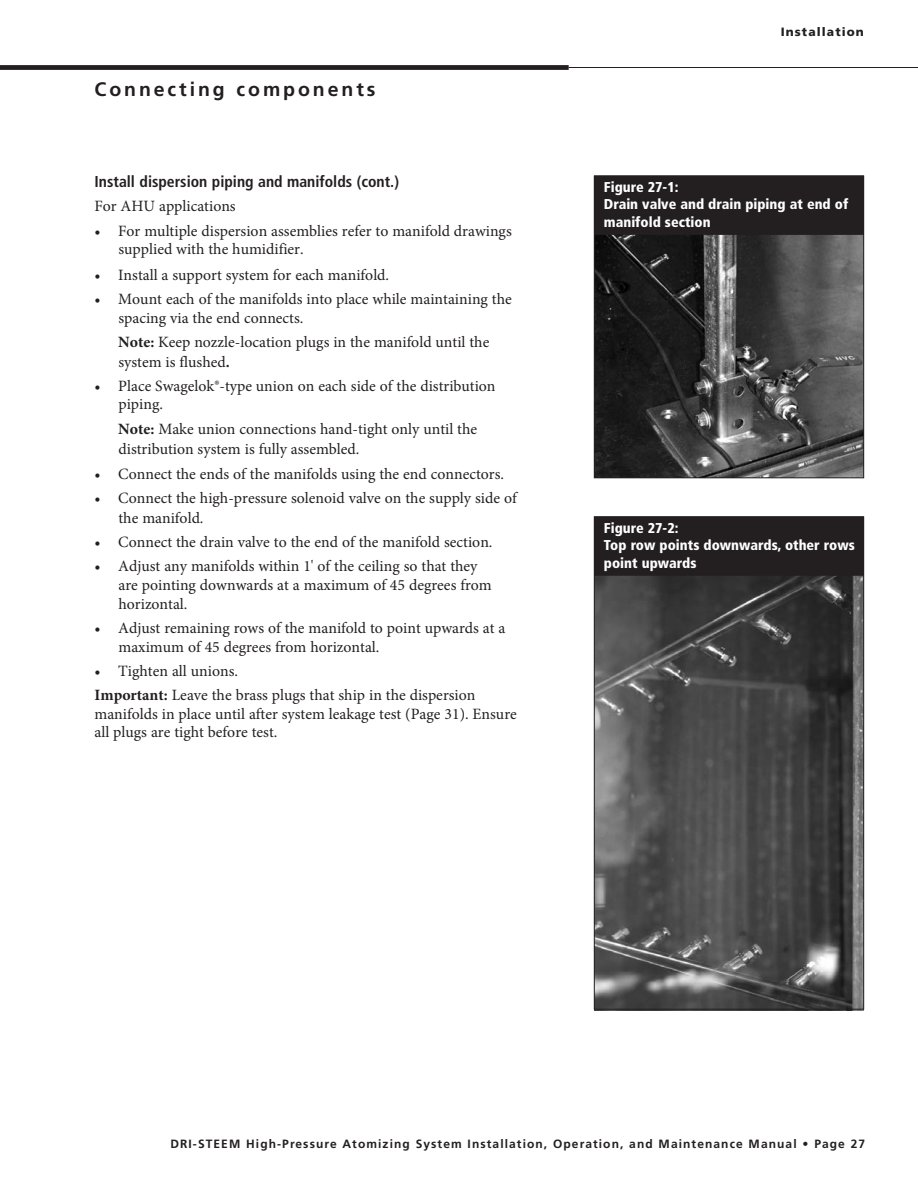
<style>
.page{position:relative;width:918px;height:1188px;background:#fff}
.page>*{position:absolute;margin:0;border:0;box-sizing:border-box;transform-origin:0 0}
.t1{font:700 19.5px "Frutiger LT Std";letter-spacing:.15em;color:#231f20}
.t2{font:15.75px/18.8px "Minion Pro";color:#231f20}
.t3{font:700 condensed 15.75px "Frutiger LT Std";color:#231f20}
.t4{font:900 condensed 14.25px/17.2px "Frutiger LT Std";color:#fff}
.t5{font:700 12px "Frutiger LT Std";letter-spacing:.09em;color:#231f20}
.t6{font:900 12px "Frutiger LT Std";letter-spacing:.09em;color:#231f20}
.s1{font-weight:700}
</style>
<div class="page">
<hr style="left:569px;top:67px;width:349px;height:1px;background:#231f20">
<div style="left:0;top:65px;width:569px;height:5px;background:#231f20"></div>
<img style="left:596px;top:235px;width:266px;height:241px">
<img style="left:596px;top:576px;width:266px;height:432px">
<div style="left:595px;top:176px;width:268px;height:58px;background:#231f20"></div>
<div style="left:594px;top:176px;width:270px;height:59px;border:2px solid #231f20"></div>
<div style="left:594px;top:176px;width:270px;height:302px;border:1px solid #231f20"></div>
<div style="left:595px;top:517px;width:268px;height:58px;background:#231f20"></div>
<div style="left:594px;top:516px;width:270px;height:60px;border:2px solid #231f20"></div>
<div style="left:594px;top:517px;width:270px;height:493px;border:1px solid #231f20"></div>
<p class="t1" style="left:94px;top:80px;width:283px">Connecting components</p>
<p class="t3" style="left:94px;top:175px;width:306px">Install dispersion piping and manifolds (cont.)</p>
<p class="t2" style="left:94px;top:198px;width:143px">For AHU applications</p>
<p class="t2" style="left:118px;top:223px;width:395px;text-indent:-24px">• For multiple dispersion assemblies refer to manifold drawings supplied with the humidifier.</p>
<p class="t2" style="left:94px;top:267px;width:296px">• Install a support system for each manifold.</p>
<p class="t2" style="left:118px;top:291px;width:395px;text-indent:-24px">• Mount each of the manifolds into place while maintaining the spacing via the end connects.</p>
<p class="t2" style="left:118px;top:333px;width:373px;line-height:20px"><span class="s1">Note:</span> Keep nozzle-location plugs in the manifold until the system is flushed<span class="s1">.</span></p>
<p class="t2" style="left:118px;top:378px;width:379px;text-indent:-24px">• Place Swagelok®-type union on each side of the distribution piping.</p>
<p class="t2" style="left:118px;top:420px;width:360px;line-height:20px"><span class="s1">Note:</span> Make union connections hand-tight only until the distribution system is fully assembled.</p>
<p class="t2" style="left:94px;top:466px;width:411px">• Connect the ends of the manifolds using the end connectors.</p>
<p class="t2" style="left:118px;top:489px;width:400px;line-height:20px;text-indent:-24px">• Connect the high-pressure solenoid valve on the supply side of the manifold.</p>
<p class="t2" style="left:94px;top:534px;width:400px">• Connect the drain valve to the end of the manifold section.</p>
<p class="t2" style="left:118px;top:558px;width:375px;text-indent:-24px">• Adjust any manifolds within 1' of the ceiling so that they are pointing downwards at a maximum of 45 degrees from horizontal.</p>
<p class="t2" style="left:118px;top:620px;width:389px;text-indent:-24px">• Adjust remaining rows of the manifold to point upwards at a maximum of 45 degrees from horizontal.</p>
<p class="t2" style="left:94px;top:660px;width:382px;line-height:24.2px">• Tighten all unions.<br><span class="s1">Important:</span> Leave the brass plugs that ship in the dispersion</p>
<p class="t2" style="left:94px;top:705px;width:424px">manifolds in place until after system leakage test (Page 31). Ensure all plugs are tight before test.</p>
<p class="t6" style="left:781px;top:27px;width:85px">Installation</p>
<p class="t4" style="left:604px;top:179px;width:246px">Figure 27-1:<br>Drain valve and drain piping at end of manifold section</p>
<p class="t4" style="left:604px;top:520px;width:252px">Figure 27-2:<br>Top row points downwards, other rows point upwards</p>
<p class="t5" style="left:170px;top:1139px;width:696px">DRI-STEEM High-Pressure Atomizing System Installation, Operation, and Maintenance Manual • Page 27</p>
</div>
